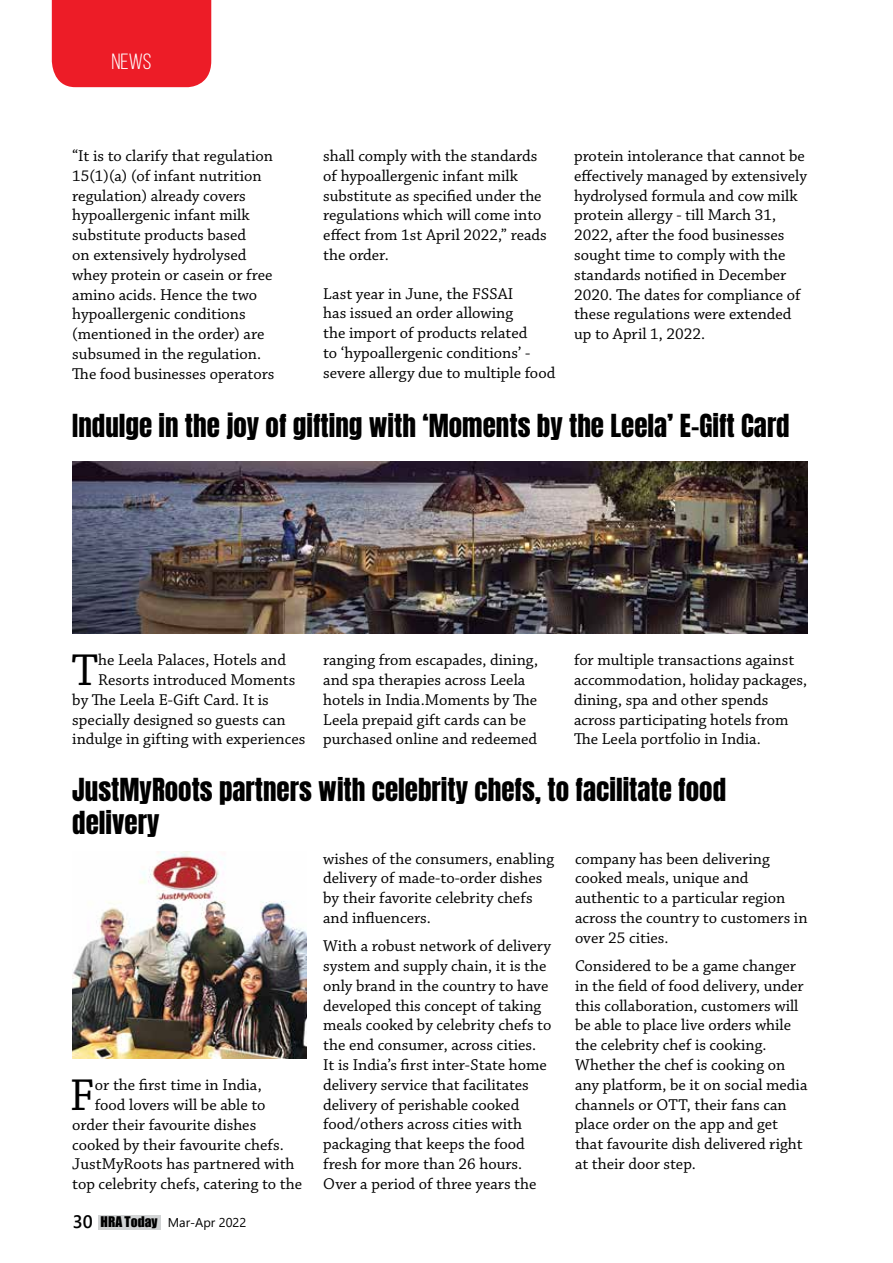
<style>
.page{position:relative;width:893px;height:1263px;background:#fff}
.page>*{position:absolute;margin:0;border:0;box-sizing:border-box;transform-origin:0 0}
.t1{font:46.95px "Chaparral Pro";color:#000}
.t2{font:27px/32.4px "Anton";color:#000}
.t3{font:22.05px "Bebas Neue";color:#fff;scale:1.06 1}
.t4{font:16.5px/19.8px "Chaparral Pro";color:#000}
.t5{font:12.75px "Segoe UI";color:#000}
.s1{font-weight:600;font-size:18px}
.s2{font-family:"Impact";font-size:13.5px}
</style>
<div class="page">
<div style="left:99px;top:1215px;width:62px;height:14px;background:#d1d3d4"></div>
<img style="left:72px;top:461px;width:736px;height:173px">
<img style="left:72px;top:851px;width:234px;height:208px">
<div style="left:52px;top:0;width:159px;height:87px;background:#ed1c27"></div>
<h3 class="t3" style="left:111px;top:49px;width:39px">NEWS</h3>
<p class="t4" style="left:72px;top:147px;width:204px">“It is to clarify that regulation<br>15(1)(a) (of infant nutrition regulation) already covers hypoallergenic infant milk substitute products based<br>on extensively hydrolysed whey protein or casein or free amino acids. Hence the two hypoallergenic conditions (mentioned in the order) are subsumed in the regulation.<br>The food businesses operators</p>
<p class="t4" style="left:323px;top:147px;width:225px">shall comply with the standards of hypoallergenic infant milk substitute as specified under the regulations which will come into effect from 1st April 2022,” reads the order.</p>
<p class="t4" style="left:323px;top:284px;width:234px">Last year in June, the FSSAI<br>has issued an order allowing<br>the import of products related<br>to ‘hypoallergenic conditions’ - severe allergy due to multiple food</p>
<p class="t4" style="left:574px;top:147px;width:235px">protein intolerance that cannot be effectively managed by extensively hydrolysed formula and cow milk protein allergy - till March 31,<br>2022, after the food businesses sought time to comply with the standards notified in December<br>2020. The dates for compliance of these regulations were extended up to April 1, 2022.</p>
<h2 class="t2" style="left:72px;top:411px;width:719px">Indulge in the joy of gifting with ‘Moments by the Leela’ E-Gift Card</h2>
<h1 class="t1" style="left:71px;top:644px;width:28px">T</h1>
<p class="t4" style="left:98px;top:651px;width:190px">he Leela Palaces, Hotels and</p>
<p class="t4" style="left:323px;top:651px;width:216px">ranging from escapades, dining, and spa therapies across Leela hotels in India.Moments by The<br>Leela prepaid gift cards can be purchased online and redeemed</p>
<p class="t4" style="left:574px;top:651px;width:235px">for multiple transactions against accommodation, holiday packages, dining, spa and other spends across participating hotels from<br>The Leela portfolio in India.</p>
<h2 class="t2" style="left:72px;top:776px;width:655px">JustMyRoots partners with celebrity chefs, to facilitate food delivery</h2>
<p class="t4" style="left:98px;top:670px;width:199px">Resorts introduced Moments</p>
<p class="t4" style="left:72px;top:690px;width:198px">by The Leela E-Gift Card. It is</p>
<p class="t4" style="left:72px;top:710px;width:215px">specially designed so guests can</p>
<p class="t4" style="left:72px;top:730px;width:235px">indulge in gifting with experiences</p>
<h1 class="t1" style="left:70px;top:1069px;width:26px">F</h1>
<p class="t4" style="left:95px;top:1076px;width:168px">or the first time in India,</p>
<p class="t4" style="left:95px;top:1095px;width:172px">food lovers will be able to</p>
<p class="t4" style="left:72px;top:1115px;width:185px">order their favourite dishes</p>
<p class="t4" style="left:72px;top:1135px;width:213px">cooked by their favourite chefs.</p>
<p class="t4" style="left:72px;top:1155px;width:224px">JustMyRoots has partnered with</p>
<p class="t4" style="left:72px;top:1175px;width:231px">top celebrity chefs, catering to the</p>
<p class="t5" style="left:73px;top:1210px;width:175px"><span class="s1">30</span> <span class="s2">HRA Today</span> Mar-Apr 2022</p>
<p class="t4" style="left:323px;top:849px;width:232px">wishes of the consumers, enabling delivery of made-to-order dishes by their favorite celebrity chefs and influencers.</p>
<p class="t4" style="left:323px;top:937px;width:230px">With a robust network of delivery system and supply chain, it is the only brand in the country to have developed this concept of taking meals cooked by celebrity chefs to the end consumer, across cities.<br>It is India’s first inter-State home delivery service that facilitates delivery of perishable cooked food/others across cities with packaging that keeps the food fresh for more than 26 hours.<br>Over a period of three years the</p>
<p class="t4" style="left:575px;top:849px;width:234px">company has been delivering cooked meals, unique and authentic to a particular region across the country to customers in over 25 cities.</p>
<p class="t4" style="left:575px;top:956px;width:234px">Considered to be a game changer in the field of food delivery, under this collaboration, customers will be able to place live orders while the celebrity chef is cooking.<br>Whether the chef is cooking on any platform, be it on social media channels or OTT, their fans can place order on the app and get that favourite dish delivered right at their door step.</p>
</div>
